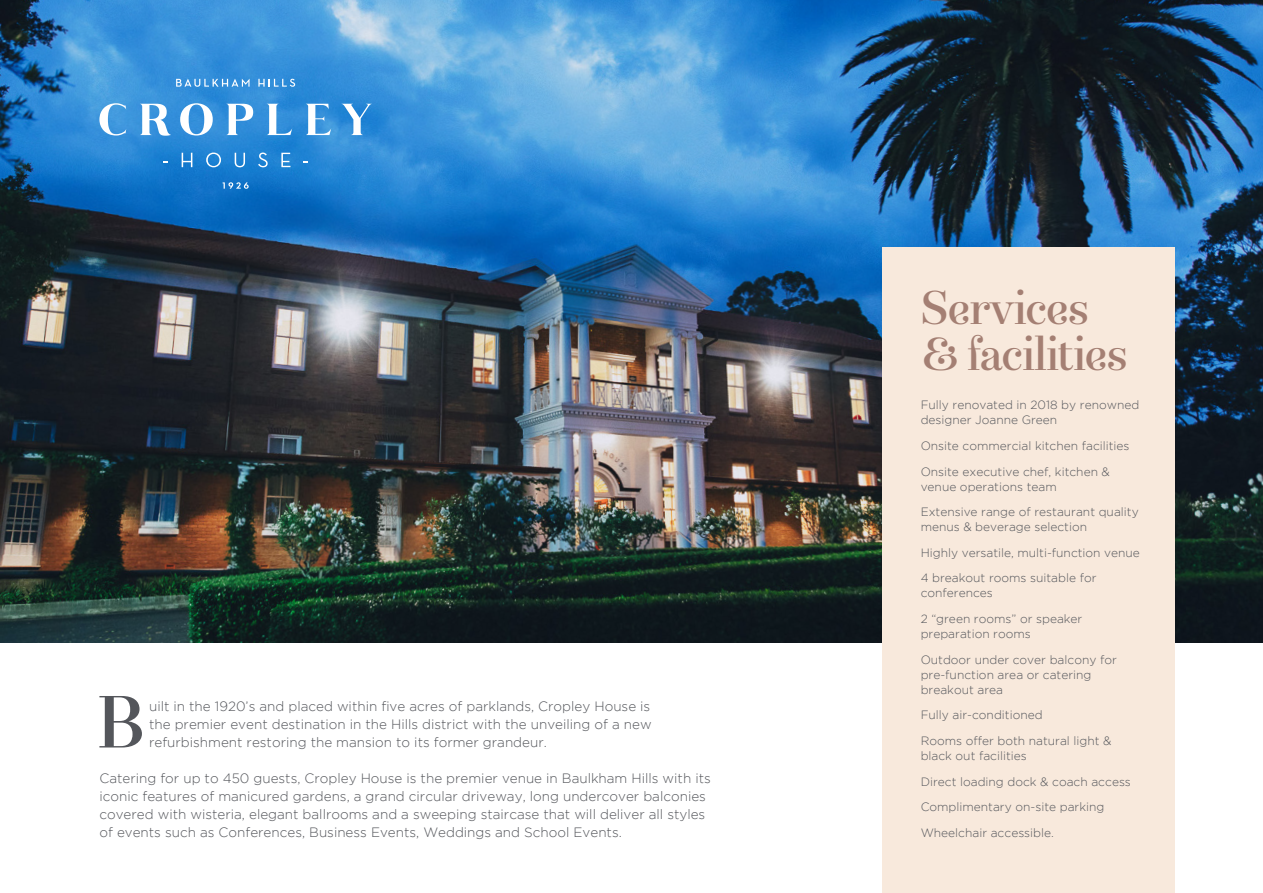
<style>
.page{position:relative;width:1263px;height:893px;background:#fff}
.page>*{position:absolute;margin:0;border:0;box-sizing:border-box;transform-origin:0 0}
.t1{font:73.65px "Narziss Text Medium Drops";color:#54565b}
.t2{font:47.1px/46px "Narziss Text Medium Drops";letter-spacing:-.04em;color:#a47f73}
.t3{font:300 13.5px/18px "Gotham";color:#54565b;text-align:justify}
.t4{font:300 12px/25.7px "Gotham";color:#54565b}
</style>
<div class="page">
<img style="left:0;top:0;width:1263px;height:642px">
<div style="left:882px;top:247px;width:293px;height:646px;background:#f8e9dc"></div>
<svg style="left:99px;top:103px;width:27px;height:33px"></svg>
<svg style="left:140px;top:104px;width:31px;height:32px"></svg>
<svg style="left:180px;top:103px;width:33px;height:33px"></svg>
<svg style="left:226px;top:104px;width:27px;height:31px"></svg>
<svg style="left:267px;top:104px;width:25px;height:31px"></svg>
<svg style="left:306px;top:104px;width:25px;height:31px"></svg>
<svg style="left:341px;top:104px;width:31px;height:31px"></svg>
<svg style="left:182px;top:153px;width:10px;height:14px"></svg>
<svg style="left:206px;top:153px;width:15px;height:14px"></svg>
<svg style="left:235px;top:153px;width:10px;height:14px"></svg>
<svg style="left:258px;top:153px;width:10px;height:14px"></svg>
<svg style="left:281px;top:153px;width:9px;height:14px"></svg>
<svg style="left:176px;top:79px;width:74px;height:8px"></svg>
<svg style="left:258px;top:79px;width:37px;height:8px"></svg>
<svg style="left:223px;top:182px;width:26px;height:7px"></svg>
<h1 class="t1" style="left:97px;top:677px;width:50px">B</h1>
<p class="t3" style="left:149px;top:697px;width:504px">uilt in the 1920’s and placed within five acres of parklands, Cropley House is the premier event destination in the Hills district with the unveiling of a new refurbishment restoring the mansion to its former grandeur.</p>
<p class="t3" style="left:99px;top:769px;width:613px;text-align:left">Catering for up to 450 guests, Cropley House is the premier venue in Baulkham Hills with its iconic features of manicured gardens, a grand circular driveway, long undercover balconies covered with wisteria, elegant ballrooms and a sweeping staircase that will deliver all styles of events such as Conferences, Business Events, Weddings and School Events.</p>
<h2 class="t2" style="left:921px;top:283px;width:209px">Services &amp; facilities</h2>
<p class="t4" style="left:921px;top:397px;width:220px;line-height:15px">Fully renovated in 2018 by renowned designer Joanne Green</p>
<p class="t4" style="left:921px;top:433px;width:210px">Onsite commercial kitchen facilities<br>Onsite executive chef, kitchen &amp;</p>
<p class="t4" style="left:921px;top:473px;width:220px">venue operations team<br>Extensive range of restaurant quality</p>
<p class="t4" style="left:921px;top:514px;width:221px">menus &amp; beverage selection<br>Highly versatile, multi-function venue<br>4 breakout rooms suitable for</p>
<p class="t4" style="left:921px;top:580px;width:163px">conferences<br>2 “green rooms” or speaker</p>
<p class="t4" style="left:921px;top:621px;width:198px">preparation rooms<br>Outdoor under cover balcony for</p>
<p class="t4" style="left:921px;top:667px;width:172px;line-height:15px">pre-function area or catering breakout area</p>
<p class="t4" style="left:921px;top:702px;width:192px">Fully air-conditioned<br>Rooms offer both natural light &amp;</p>
<p class="t4" style="left:921px;top:743px;width:212px">black out facilities<br>Direct loading dock &amp; coach access<br>Complimentary on-site parking<br>Wheelchair accessible.</p>
</div>
